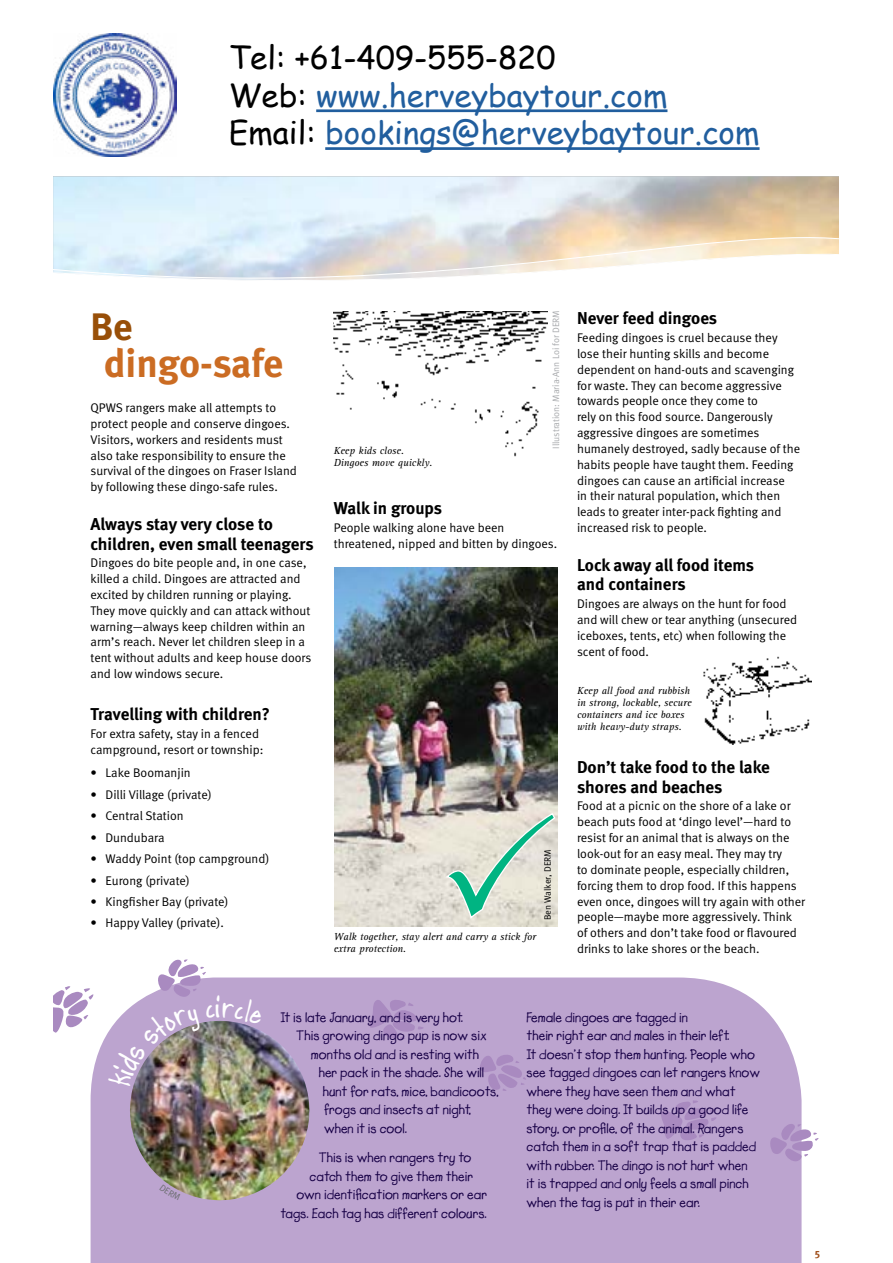
<style>
.page{position:relative;width:893px;height:1263px;background:#fff}
.page>*{position:absolute;margin:0;border:0;box-sizing:border-box;transform-origin:0 0}
.t1{font:39.6px "Meta Bold LF";letter-spacing:-.005em;color:#cb6c23}
.t2{font:38.25px "Meta Bold LF";color:#984f08}
.t3{font:31.5px/37.8px "Comic Sans MS";color:#215e9e}
.t4{font:17.1px/19.8px "Meta Bold LF";color:#000}
.t5{font:700 13.95px/18.5px "Lemonade ICG";color:#170046}
.t6{font:12.6px/15.9px "Meta Normal LF";color:#000}
.t7{font:italic 10.5px/11.9px "Rotis Serif";color:#000}
.t8{font:10.5px "Meta Bold LF";color:#a1501c}
.t9{font:9.3px "Meta Normal LF";color:#a7a9ac}
.t10{font:9.3px "Meta Normal LF";color:#000}
.s1{color:#000}
</style>
<div class="page">
<img style="left:53px;top:34px;width:123px;height:122px">
<hr style="left:316px;top:109px;width:351px;height:3px;background:#215e9e">
<hr style="left:325px;top:147px;width:434px;height:3px;background:#215e9e">
<div style="left:91px;top:977px;width:710px;height:286px;background:#bca4cf"></div>
<svg style="left:53px;top:985px;width:40px;height:48px"></svg>
<svg style="left:53px;top:219px;width:786px;height:125px"></svg>
<svg style="left:480px;top:1054px;width:46px;height:37px;background:#b297c7"></svg>
<svg style="left:368px;top:998px;width:58px;height:42px;background:#b398c8"></svg>
<svg style="left:768px;top:1123px;width:51px;height:39px"></svg>
<svg style="left:660px;top:1100px;width:57px;height:40px;background:#b397c8"></svg>
<img style="left:334px;top:567px;width:224px;height:359px">
<svg style="left:444px;top:812px;width:112px;height:108px;background:#ccdccc"></svg>
<img style="left:703px;top:656px;width:108px;height:88px">
<img style="left:334px;top:311px;width:213px;height:146px">
<img style="left:108px;top:959px;width:217px;height:257px">
<h3 class="t3" style="left:229px;top:37px;width:532px"><span class="s1">Tel: +61-409-555-820<br>Web:</span> www.herveybaytour.com<br><span class="s1">Email:</span> bookings@herveybaytour.com</h3>
<h2 class="t2" style="left:91px;top:305px;width:43px">Be</h2>
<h1 class="t1" style="left:104px;top:340px;width:181px">dingo-safe</h1>
<p class="t6" style="left:91px;top:399px;width:208px">QPWS rangers make all attempts to protect people and conserve dingoes.<br>Visitors, workers and residents must also take responsibility to ensure the survival of the dingoes on Fraser Island by following these dingo-safe rules.</p>
<h3 class="t4" style="left:91px;top:514px;width:225px">Always stay very close to children, even small teenagers</h3>
<p class="t6" style="left:91px;top:555px;width:222px">Dingoes do bite people and, in one case, killed a child. Dingoes are attracted and excited by children running or playing.<br>They move quickly and can attack without warning—always keep children within an arm’s reach. Never let children sleep in a tent without adults and keep house doors and low windows secure.</p>
<h3 class="t4" style="left:91px;top:704px;width:181px">Travelling with children?</h3>
<p class="t6" style="left:91px;top:726px;width:174px">For extra safety, stay in a fenced campground, resort or township:</p>
<p class="t6" style="left:91px;top:765px;width:102px">• Lake Boomanjin</p>
<p class="t6" style="left:91px;top:786px;width:123px">• Dilli Village (private)</p>
<p class="t6" style="left:91px;top:808px;width:95px">• Central Station</p>
<p class="t6" style="left:91px;top:829px;width:75px">• Dundubara</p>
<p class="t6" style="left:91px;top:851px;width:180px">• Waddy Point (top campground)</p>
<p class="t6" style="left:91px;top:872px;width:101px">• Eurong (private)</p>
<p class="t6" style="left:91px;top:893px;width:140px">• Kingfisher Bay (private)</p>
<p class="t6" style="left:91px;top:915px;width:135px">• Happy Valley (private).</p>
<p class="t7" style="left:334px;top:445px;width:100px">Keep kids close.<br>Dingoes move quickly.</p>
<p class="t9" style="left:550px;top:449px;width:140px;rotate:-90deg">Illustration: Maria-Ann Loi for DERM</p>
<h3 class="t4" style="left:334px;top:498px;width:110px">Walk in groups</h3>
<p class="t6" style="left:334px;top:519px;width:225px">People walking alone have been threatened, nipped and bitten by dingoes.</p>
<p class="t10" style="left:542px;top:920px;width:73px;rotate:-90deg">Ben Walker, DERM</p>
<p class="t7" style="left:334px;top:931px;width:204px">Walk together, stay alert and carry a stick for extra protection.</p>
<h3 class="t4" style="left:577px;top:308px;width:142px">Never feed dingoes</h3>
<p class="t6" style="left:577px;top:330px;width:225px">Feeding dingoes is cruel because they lose their hunting skills and become dependent on hand-outs and scavenging for waste. They can become aggressive towards people once they come to<br>rely on this food source. Dangerously aggressive dingoes are sometimes humanely destroyed, sadly because of the habits people have taught them. Feeding dingoes can cause an artificial increase<br>in their natural population, which then leads to greater inter-pack fighting and increased risk to people.</p>
<h3 class="t4" style="left:577px;top:555px;width:179px">Lock away all food items and containers</h3>
<p class="t6" style="left:577px;top:596px;width:222px">Dingoes are always on the hunt for food and will chew or tear anything (unsecured iceboxes, tents, etc) when following the scent of food.</p>
<p class="t7" style="left:577px;top:685px;width:116px">Keep all food and rubbish in strong, lockable, secure containers and ice boxes with heavy-duty straps.</p>
<h3 class="t4" style="left:577px;top:757px;width:194px">Don’t take food to the lake shores and beaches</h3>
<p class="t6" style="left:577px;top:798px;width:230px">Food at a picnic on the shore of a lake or beach puts food at ‘dingo level’—hard to resist for an animal that is always on the look-out for an easy meal. They may try<br>to dominate people, especially children, forcing them to drop food. If this happens even once, dingoes will try again with other people—maybe more aggressively. Think of others and don’t take food or flavoured drinks to lake shores or the beach.</p>
<p class="t5" style="left:280px;top:1008px;width:184px">It is late January, and is very hot.</p>
<p class="t5" style="left:296px;top:1027px;width:192px">This growing dingo pup is now six</p>
<p class="t5" style="left:311px;top:1045px;width:170px">months old and is resting with</p>
<p class="t5" style="left:319px;top:1064px;width:167px">her pack in the shade. She will</p>
<p class="t5" style="left:323px;top:1082px;width:177px">hunt for rats, mice, bandicoots,</p>
<p class="t5" style="left:324px;top:1100px;width:148px">frogs and insects at night,</p>
<p class="t5" style="left:324px;top:1119px;width:85px">when it is cool.</p>
<p class="t5" style="left:319px;top:1149px;width:154px">This is when rangers try to</p>
<p class="t5" style="left:310px;top:1167px;width:165px">catch them to give them their</p>
<p class="t5" style="left:296px;top:1186px;width:192px">own identification markers or ear</p>
<p class="t5" style="left:280px;top:1204px;width:208px">tags. Each tag has different colours.</p>
<p class="t5" style="left:526px;top:1008px;width:235px">Female dingoes are tagged in<br>their right ear and males in their left.<br>It doesn’t stop them hunting. People who see tagged dingoes can let rangers know where they have seen them and what they were doing. It builds up a good life story, or profile, of the animal. Rangers catch them in a soft trap that is padded with rubber. The dingo is not hurt when<br>it is trapped and only feels a small pinch when the tag is put in their ear.</p>
<p class="t8" style="left:814px;top:1248px;width:7px">5</p>
</div>
